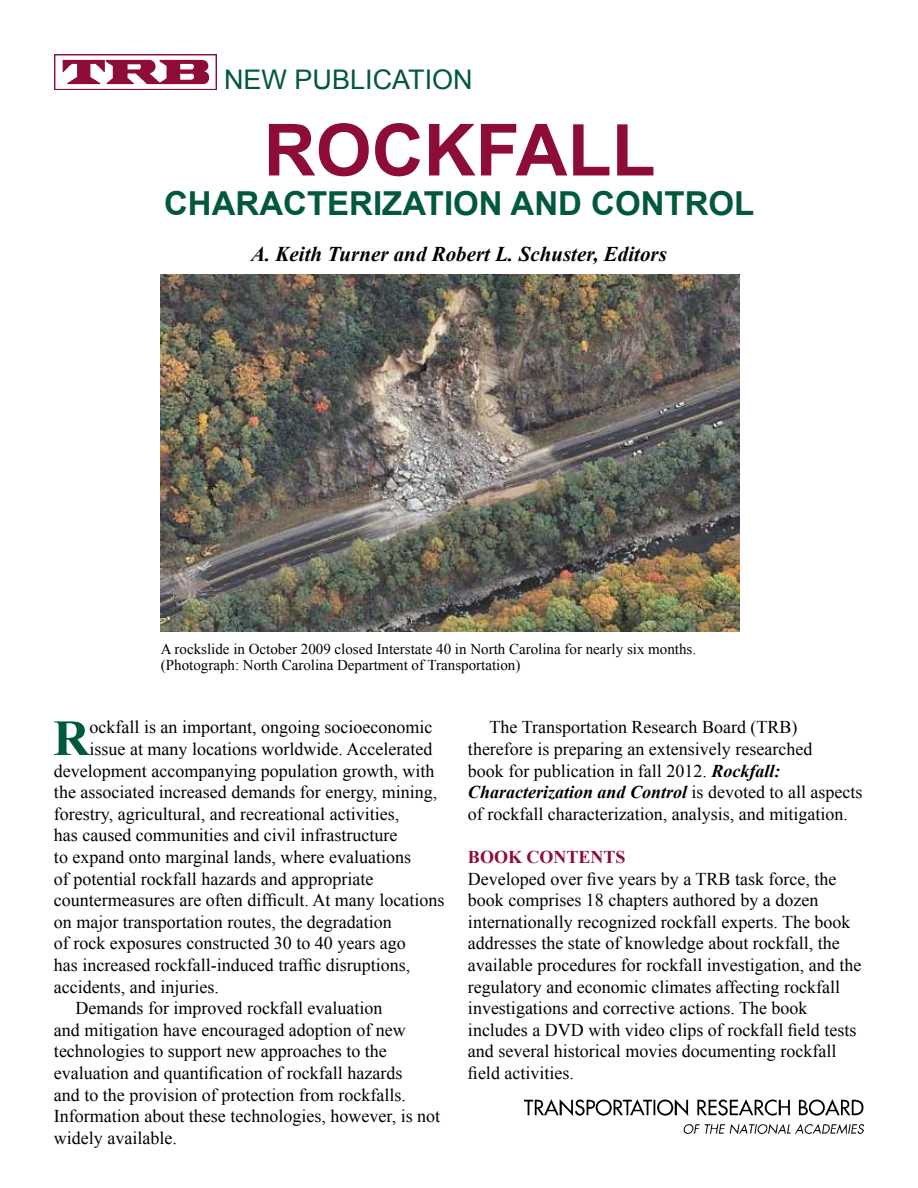
<style>
.page{position:relative;width:918px;height:1188px;background:#fff}
.page>*{position:absolute;margin:0;border:0;box-sizing:border-box;transform-origin:0 0}
.t1{font:700 72px "Arial";color:#8e0c3a}
.t2{font:700 50.55px "Times New Roman";color:#00583d}
.t3{font:700 33px "Arial";color:#00583d}
.t4{font:27px "Arial";color:#00583d}
.t5{font:italic 700 21px "Times New Roman";color:#000}
.t6{font:18px/21.6px "Times New Roman";color:#000}
.t7{font:700 18px "Times New Roman";color:#8e0c3a}
.t8{font:15px/16.5px "Times New Roman";color:#000}
.s1{font-weight:700;font-style:italic}
</style>
<div class="page">
<img style="left:524px;top:1099px;width:340px;height:35px">
<img style="left:54px;top:54px;width:163px;height:35px">
<img style="left:161px;top:274px;width:578px;height:358px">
<h3 class="t4" style="left:224px;top:62px;width:250px">NEW PUBLICATION</h3>
<h1 class="t1" style="left:264px;top:103px;width:393px">ROCKFALL</h1>
<h3 class="t3" style="left:164px;top:182px;width:592px">CHARACTERIZATION AND CONTROL</h3>
<p class="t5" style="left:251px;top:240px;width:417px">A. Keith Turner and Robert L. Schuster, Editors</p>
<p class="t8" style="left:161px;top:640px;width:537px">A rockslide in October 2009 closed Interstate 40 in North Carolina for nearly six months. (Photograph: North Carolina Department of Transportation)</p>
<h2 class="t2" style="left:53px;top:703px;width:38px">R</h2>
<p class="t6" style="left:90px;top:716px;width:344px">ockfall is an important, ongoing socioeconomic</p>
<p class="t6" style="left:90px;top:738px;width:344px">issue at many locations worldwide. Accelerated</p>
<p class="t6" style="left:54px;top:759px;width:382px">development accompanying population growth, with</p>
<p class="t6" style="left:54px;top:781px;width:385px">the associated increased demands for energy, mining,</p>
<p class="t6" style="left:54px;top:803px;width:347px">forestry, agricultural, and recreational activities,</p>
<p class="t6" style="left:54px;top:824px;width:345px">has caused communities and civil infrastructure</p>
<p class="t6" style="left:54px;top:846px;width:359px">to expand onto marginal lands, where evaluations</p>
<p class="t6" style="left:54px;top:867px;width:321px">of potential rockfall hazards and appropriate</p>
<p class="t6" style="left:54px;top:889px;width:392px">countermeasures are often difficult. At many locations</p>
<p class="t6" style="left:54px;top:911px;width:339px">on major transportation routes, the degradation</p>
<p class="t6" style="left:54px;top:932px;width:353px">of rock exposures constructed 30 to 40 years ago</p>
<p class="t6" style="left:54px;top:954px;width:358px">has increased rockfall-induced traffic disruptions,</p>
<p class="t6" style="left:54px;top:975px;width:166px">accidents, and injuries.</p>
<p class="t6" style="left:76px;top:997px;width:308px">Demands for improved rockfall evaluation</p>
<p class="t6" style="left:54px;top:1019px;width:353px">and mitigation have encouraged adoption of new</p>
<p class="t6" style="left:54px;top:1040px;width:334px">technologies to support new approaches to the</p>
<p class="t6" style="left:54px;top:1062px;width:350px">evaluation and quantification of rockfall hazards</p>
<p class="t6" style="left:54px;top:1083px;width:353px">and to the provision of protection from rockfalls.</p>
<p class="t6" style="left:54px;top:1105px;width:388px">Information about these technologies, however, is not</p>
<p class="t6" style="left:54px;top:1127px;width:124px">widely available.</p>
<p class="t6" style="left:468px;top:716px;width:396px;text-indent:22px">The Transportation Research Board (TRB) therefore is preparing an extensively researched<br>book for publication in fall 2012. <span class="s1">Rockfall:<br>Characterization and Control</span> is devoted to all aspects of rockfall characterization, analysis, and mitigation.</p>
<p class="t7" style="left:468px;top:844px;width:159px">BOOK CONTENTS</p>
<p class="t6" style="left:468px;top:867px;width:395px">Developed over five years by a TRB task force, the book comprises 18 chapters authored by a dozen internationally recognized rockfall experts. The book addresses the state of knowledge about rockfall, the available procedures for rockfall investigation, and the regulatory and economic climates affecting rockfall investigations and corrective actions. The book includes a DVD with video clips of rockfall field tests and several historical movies documenting rockfall field activities.</p>
</div>
